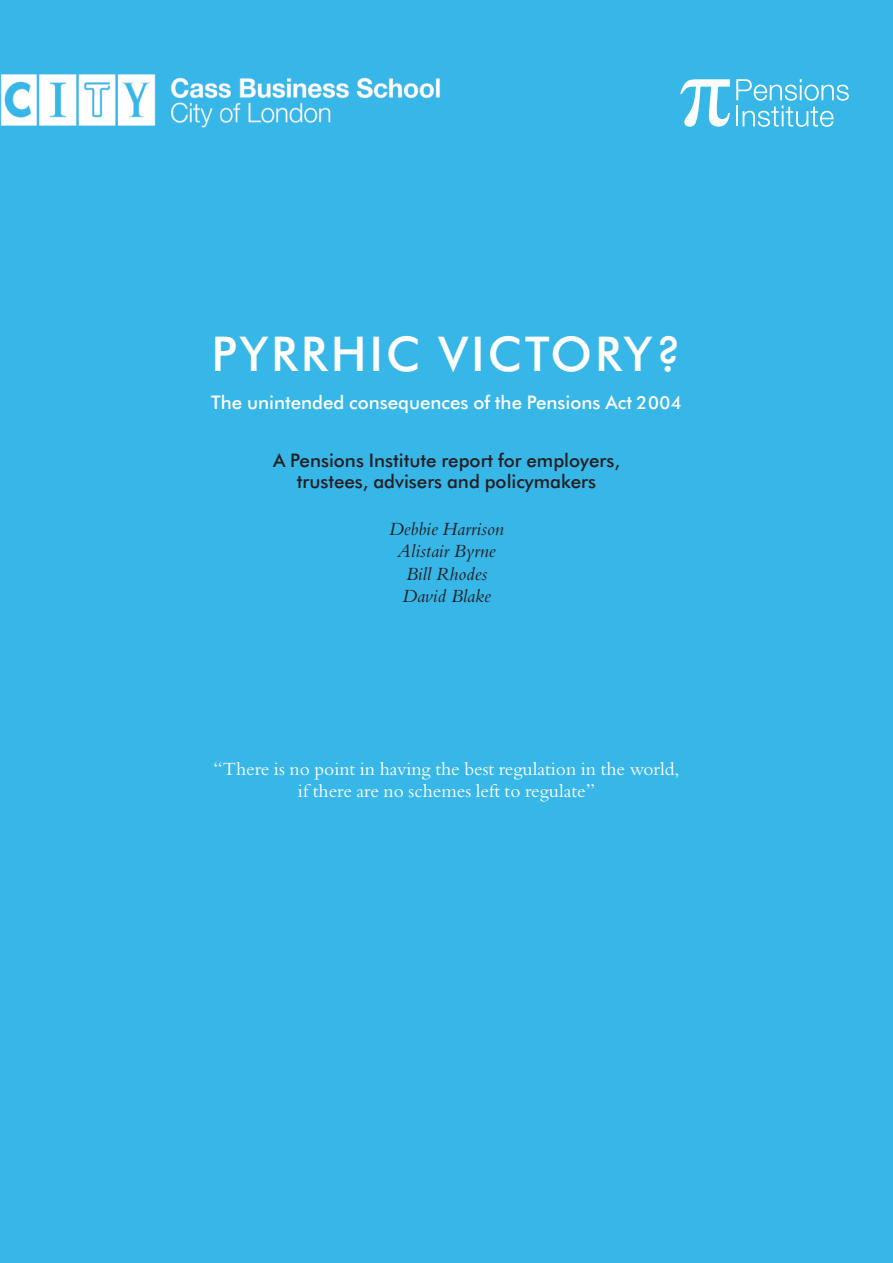
<style>
.page{position:relative;width:893px;height:1263px;background:#37b6e8}
.page>*{position:absolute;margin:0;border:0;box-sizing:border-box;transform-origin:0 0}
.t1{font:500 48px "Futura BT";letter-spacing:.06em;color:#fff}
.t2{font:19.5px/22.5px "Bembo";color:#fff;text-align:center}
.t3{font:italic 19.5px/22.5px "Bembo";color:#231f20;text-align:center}
.t4{font:500 18.75px/21px "Futura BT";color:#231f20;text-align:center}
.t5{font:500 18.75px "Futura BT";color:#fff}
.s1{font-size:18px}
</style>
<div class="page">
<img style="left:0;top:74px;width:440px;height:54px">
<svg style="left:680px;top:79px;width:50px;height:48px"></svg>
<svg style="left:736px;top:79px;width:113px;height:48px"></svg>
<h1 class="t1" style="left:211px;top:335px;width:471px">PYRRHIC VICTORY?</h1>
<p class="t5" style="left:211px;top:395px;width:472px">The unintended consequences of the Pensions Act <span class="s1">2004</span></p>
<p class="t4" style="left:273px;top:452px;width:348px">A Pensions Institute report for employers, trustees, advisers and policymakers</p>
<p class="t3" style="left:389px;top:519px;width:117px">Debbie Harrison<br>Alistair Byrne<br>Bill Rhodes<br>David Blake</p>
<p class="t2" style="left:213px;top:759px;width:468px">“There is no point in having the best regulation in the world, if there are no schemes left to regulate”</p>
</div>
